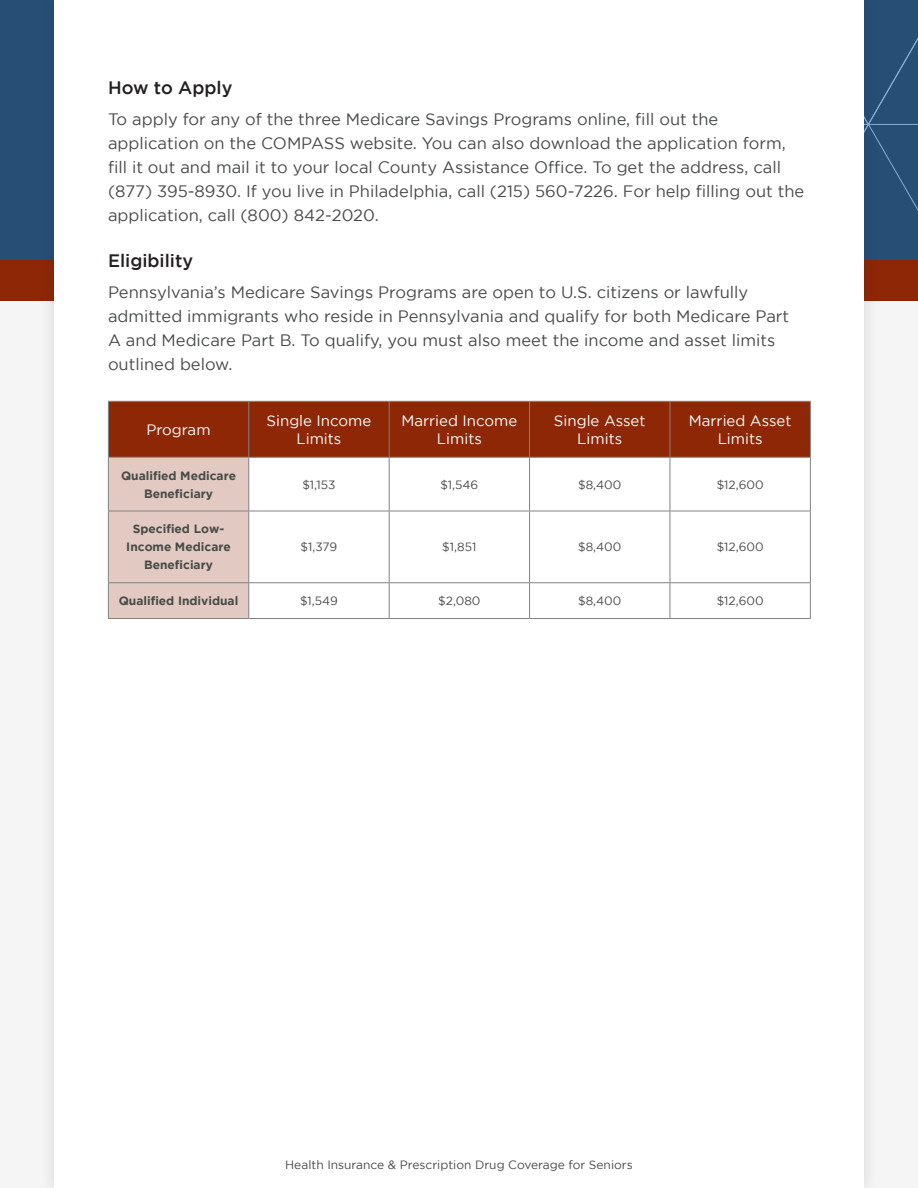
<style>
.page{position:relative;width:918px;height:1188px;background:#f5f5f5}
.page>*{position:absolute;margin:0;border:0;box-sizing:border-box;transform-origin:0 0}
.t1{font:500 18px "Gotham";color:#231f20}
.t2{font:16.5px/24px "Gotham";color:#474b49}
.t3{font:15px/18px "Gotham";color:#fff;text-align:center}
.t4{font:12px "Gotham";color:#474b49}
.t5{font:700 12px/18px "Gotham";color:#474b49;text-align:center}
</style>
<div class="page">
<div style="left:0;top:0;width:918px;height:280px;background:#274e75"></div>
<div style="left:0;top:260px;width:918px;height:41px;background:#8d2706"></div>
<div style="left:39px;top:0;width:841px;height:1188px;background:#231f20;opacity:.15"></div>
<div style="left:54px;top:0;width:810px;height:1188px;background:#fff"></div>
<svg style="left:109px;top:402px;width:701px;height:216px"></svg>
<hr style="left:248px;top:402px;width:1px;height:55px;background:#808284">
<hr style="left:389px;top:402px;width:1px;height:55px;background:#808284">
<hr style="left:529px;top:402px;width:1px;height:55px;background:#808284">
<hr style="left:670px;top:402px;width:1px;height:55px;background:#808284">
<hr style="left:389px;top:458px;width:1px;height:53px;background:#808284">
<hr style="left:529px;top:458px;width:1px;height:53px;background:#808284">
<hr style="left:670px;top:458px;width:1px;height:53px;background:#808284">
<hr style="left:108px;top:511px;width:141px;height:1px;background:#808284">
<hr style="left:249px;top:511px;width:140px;height:1px;background:#808284">
<hr style="left:389px;top:511px;width:141px;height:1px;background:#808284">
<hr style="left:389px;top:511px;width:1px;height:71px;background:#808284">
<hr style="left:530px;top:511px;width:140px;height:1px;background:#808284">
<hr style="left:529px;top:511px;width:1px;height:71px;background:#808284">
<hr style="left:670px;top:511px;width:141px;height:1px;background:#808284">
<hr style="left:670px;top:511px;width:1px;height:71px;background:#808284">
<hr style="left:108px;top:582px;width:141px;height:1px;background:#808284">
<hr style="left:249px;top:582px;width:140px;height:1px;background:#808284">
<hr style="left:389px;top:582px;width:141px;height:1px;background:#808284">
<hr style="left:389px;top:583px;width:1px;height:35px;background:#808284">
<hr style="left:530px;top:582px;width:140px;height:1px;background:#808284">
<hr style="left:529px;top:583px;width:1px;height:35px;background:#808284">
<hr style="left:670px;top:582px;width:141px;height:1px;background:#808284">
<hr style="left:670px;top:583px;width:1px;height:35px;background:#808284">
<hr style="left:810px;top:458px;width:1px;height:53px;background:#808284">
<hr style="left:810px;top:511px;width:1px;height:71px;background:#808284">
<hr style="left:810px;top:583px;width:1px;height:35px;background:#808284">
<hr style="left:249px;top:618px;width:140px;height:1px;background:#808284">
<hr style="left:389px;top:618px;width:141px;height:1px;background:#808284">
<hr style="left:530px;top:618px;width:140px;height:1px;background:#808284">
<hr style="left:670px;top:618px;width:141px;height:1px;background:#808284">
<hr style="left:108px;top:401px;width:141px;height:1px;background:#808284">
<hr style="left:108px;top:402px;width:1px;height:55px;background:#808284">
<hr style="left:249px;top:401px;width:140px;height:1px;background:#808284">
<hr style="left:389px;top:401px;width:141px;height:1px;background:#808284">
<hr style="left:530px;top:401px;width:140px;height:1px;background:#808284">
<hr style="left:670px;top:401px;width:141px;height:1px;background:#808284">
<hr style="left:810px;top:402px;width:1px;height:55px;background:#808284">
<hr style="left:249px;top:457px;width:140px;height:1px;background:#808284">
<hr style="left:389px;top:457px;width:141px;height:1px;background:#808284">
<hr style="left:530px;top:457px;width:140px;height:1px;background:#808284">
<hr style="left:670px;top:457px;width:141px;height:1px;background:#808284">
<hr style="left:108px;top:457px;width:141px;height:1px;background:#808284">
<hr style="left:108px;top:458px;width:1px;height:53px;background:#808284">
<hr style="left:248px;top:458px;width:1px;height:53px;background:#808284">
<hr style="left:108px;top:511px;width:1px;height:71px;background:#808284">
<hr style="left:248px;top:511px;width:1px;height:71px;background:#808284">
<hr style="left:108px;top:583px;width:1px;height:35px;background:#808284">
<hr style="left:248px;top:583px;width:1px;height:35px;background:#808284">
<hr style="left:108px;top:618px;width:141px;height:1px;background:#808284">
<p class="t1" style="left:108px;top:78px;width:126px">How to Apply</p>
<p class="t2" style="left:108px;top:107px;width:698px">To apply for any of the three Medicare Savings Programs online, fill out the application on the COMPASS website. You can also download the application form, fill it out and mail it to your local County Assistance Office. To get the address, call (877) 395-8930. If you live in Philadelphia, call (215) 560-7226. For help filling out the application, call (800) 842-2020.</p>
<p class="t1" style="left:108px;top:251px;width:87px">Eligibility</p>
<p class="t2" style="left:108px;top:280px;width:683px">Pennsylvania’s Medicare Savings Programs are open to U.S. citizens or lawfully admitted immigrants who reside in Pennsylvania and qualify for both Medicare Part A and Medicare Part B. To qualify, you must also meet the income and asset limits outlined below.</p>
<p class="t3" style="left:147px;top:420px;width:66px">Program</p>
<p class="t3" style="left:267px;top:411px;width:106px">Single Income<br>Limits</p>
<p class="t3" style="left:401px;top:411px;width:117px">Married Income<br>Limits</p>
<p class="t3" style="left:554px;top:411px;width:93px">Single Asset<br>Limits</p>
<p class="t3" style="left:689px;top:411px;width:104px">Married Asset<br>Limits</p>
<p class="t5" style="left:121px;top:466px;width:117px">Qualified Medicare<br>Beneficiary</p>
<p class="t4" style="left:302px;top:478px;width:35px">$1,153</p>
<p class="t4" style="left:440px;top:478px;width:40px">$1,546</p>
<p class="t4" style="left:578px;top:478px;width:45px">$8,400</p>
<p class="t4" style="left:717px;top:478px;width:48px">$12,600</p>
<p class="t5" style="left:126px;top:520px;width:106px">Specified Low-<br>Income Medicare<br>Beneficiary</p>
<p class="t4" style="left:301px;top:540px;width:38px">$1,379</p>
<p class="t4" style="left:442px;top:540px;width:36px">$1,851</p>
<p class="t4" style="left:578px;top:540px;width:45px">$8,400</p>
<p class="t4" style="left:717px;top:540px;width:48px">$12,600</p>
<p class="t5" style="left:119px;top:591px;width:121px">Qualified Individual</p>
<p class="t4" style="left:300px;top:594px;width:39px">$1,549</p>
<p class="t4" style="left:438px;top:594px;width:44px">$2,080</p>
<p class="t4" style="left:578px;top:594px;width:45px">$8,400</p>
<p class="t4" style="left:717px;top:594px;width:48px">$12,600</p>
<p class="t4" style="left:285px;top:1158px;width:349px">Health Insurance &amp; Prescription Drug Coverage for Seniors</p>
</div>
